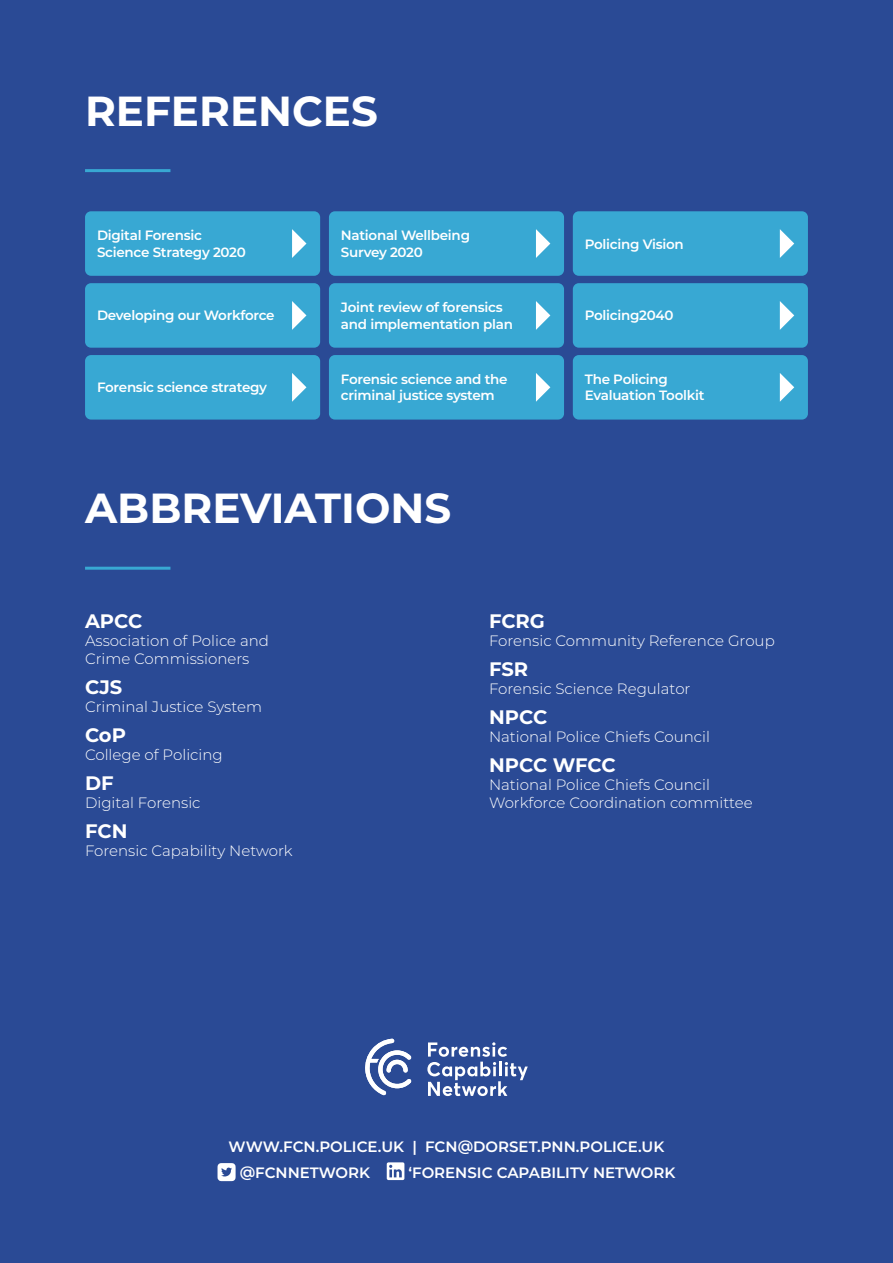
<style>
.page{position:relative;width:893px;height:1263px;background:#2a4a95}
.page>*{position:absolute;margin:0;border:0;box-sizing:border-box;transform-origin:0 0}
.t1{font:700 42px "Montserrat";color:#fff}
.t2{font:700 19.5px "Montserrat";color:#fff}
.t3{font:300 15px/18px "Montserrat";color:#fff}
.t4{font:600 15px/26.1px "Montserrat";color:#fff}
.t5{font:600 13.5px/16.2px "Montserrat";letter-spacing:-.02em;color:#fff}
</style>
<div class="page">
<hr style="left:85px;top:169px;width:85px;height:3px;background:#38a8d3">
<hr style="left:85px;top:567px;width:85px;height:3px;background:#38a8d3">
<div style="left:85px;top:211px;width:235px;height:65px;background:#38a8d3;border-radius:6px"></div>
<svg style="left:292px;top:229px;width:14px;height:29px"></svg>
<div style="left:85px;top:283px;width:235px;height:65px;background:#38a8d3;border-radius:6px"></div>
<svg style="left:292px;top:301px;width:14px;height:29px"></svg>
<div style="left:85px;top:355px;width:235px;height:65px;background:#38a8d3;border-radius:6px"></div>
<svg style="left:292px;top:373px;width:14px;height:29px"></svg>
<div style="left:329px;top:211px;width:235px;height:65px;background:#38a8d3;border-radius:6px"></div>
<svg style="left:536px;top:229px;width:14px;height:29px"></svg>
<div style="left:329px;top:283px;width:235px;height:65px;background:#38a8d3;border-radius:6px"></div>
<svg style="left:536px;top:301px;width:14px;height:29px"></svg>
<div style="left:329px;top:355px;width:235px;height:65px;background:#38a8d3;border-radius:6px"></div>
<svg style="left:536px;top:373px;width:14px;height:29px"></svg>
<div style="left:573px;top:211px;width:235px;height:65px;background:#38a8d3;border-radius:6px"></div>
<svg style="left:780px;top:229px;width:14px;height:29px"></svg>
<div style="left:573px;top:283px;width:235px;height:65px;background:#38a8d3;border-radius:6px"></div>
<svg style="left:780px;top:301px;width:14px;height:29px"></svg>
<div style="left:573px;top:355px;width:235px;height:65px;background:#38a8d3;border-radius:6px"></div>
<svg style="left:780px;top:373px;width:14px;height:29px"></svg>
<svg style="left:427px;top:1042px;width:101px;height:54px"></svg>
<svg style="left:365px;top:1039px;width:46px;height:56px"></svg>
<svg style="left:218px;top:1163px;width:18px;height:18px"></svg>
<svg style="left:387px;top:1162px;width:17px;height:18px"></svg>
<h1 class="t1" style="left:85px;top:81px;width:294px">REFERENCES</h1>
<p class="t5" style="left:97px;top:227px;width:150px">Digital Forensic<br>Science Strategy 2020</p>
<p class="t5" style="left:97px;top:307px;width:179px">Developing our Workforce</p>
<p class="t5" style="left:97px;top:379px;width:171px">Forensic science strategy</p>
<p class="t5" style="left:341px;top:227px;width:131px">National Wellbeing<br>Survey 2020</p>
<p class="t5" style="left:341px;top:299px;width:174px">Joint review of forensics and implementation plan</p>
<p class="t5" style="left:341px;top:371px;width:168px">Forensic science and the criminal justice system</p>
<h1 class="t1" style="left:85px;top:478px;width:368px">ABBREVIATIONS</h1>
<p class="t5" style="left:585px;top:235px;width:100px">Policing Vision</p>
<p class="t5" style="left:585px;top:307px;width:90px">Policing2040</p>
<p class="t5" style="left:585px;top:371px;width:121px">The Policing<br>Evaluation Toolkit</p>
<h2 class="t2" style="left:85px;top:607px;width:59px">APCC</h2>
<p class="t3" style="left:85px;top:631px;width:185px">Association of Police and<br>Crime Commissioners</p>
<h2 class="t2" style="left:85px;top:673px;width:39px">CJS</h2>
<p class="t3" style="left:85px;top:697px;width:178px">Criminal Justice System</p>
<h2 class="t2" style="left:85px;top:721px;width:42px">CoP</h2>
<p class="t3" style="left:85px;top:745px;width:139px">College of Policing</p>
<h2 class="t2" style="left:85px;top:769px;width:30px">DF</h2>
<p class="t3" style="left:85px;top:793px;width:117px">Digital Forensic</p>
<h2 class="t2" style="left:85px;top:817px;width:44px">FCN</h2>
<p class="t3" style="left:85px;top:841px;width:209px">Forensic Capability Network</p>
<h2 class="t2" style="left:489px;top:607px;width:57px">FCRG</h2>
<p class="t3" style="left:489px;top:631px;width:287px">Forensic Community Reference Group</p>
<h2 class="t2" style="left:489px;top:655px;width:41px">FSR</h2>
<p class="t3" style="left:489px;top:679px;width:203px">Forensic Science Regulator</p>
<h2 class="t2" style="left:489px;top:703px;width:60px">NPCC</h2>
<p class="t3" style="left:489px;top:727px;width:223px">National Police Chiefs Council</p>
<h2 class="t2" style="left:489px;top:751px;width:128px">NPCC WFCC</h2>
<p class="t3" style="left:489px;top:775px;width:265px">National Police Chiefs Council<br>Workforce Coordination committee</p>
<p class="t4" style="left:240px;top:1133px;width:426px;text-indent:-11px">WWW.FCN.POLICE.UK | FCN@DORSET.PNN.POLICE.UK @FCNNETWORK</p>
<p class="t4" style="left:409px;top:1159px;width:268px">‘FORENSIC CAPABILITY NETWORK</p>
</div>
